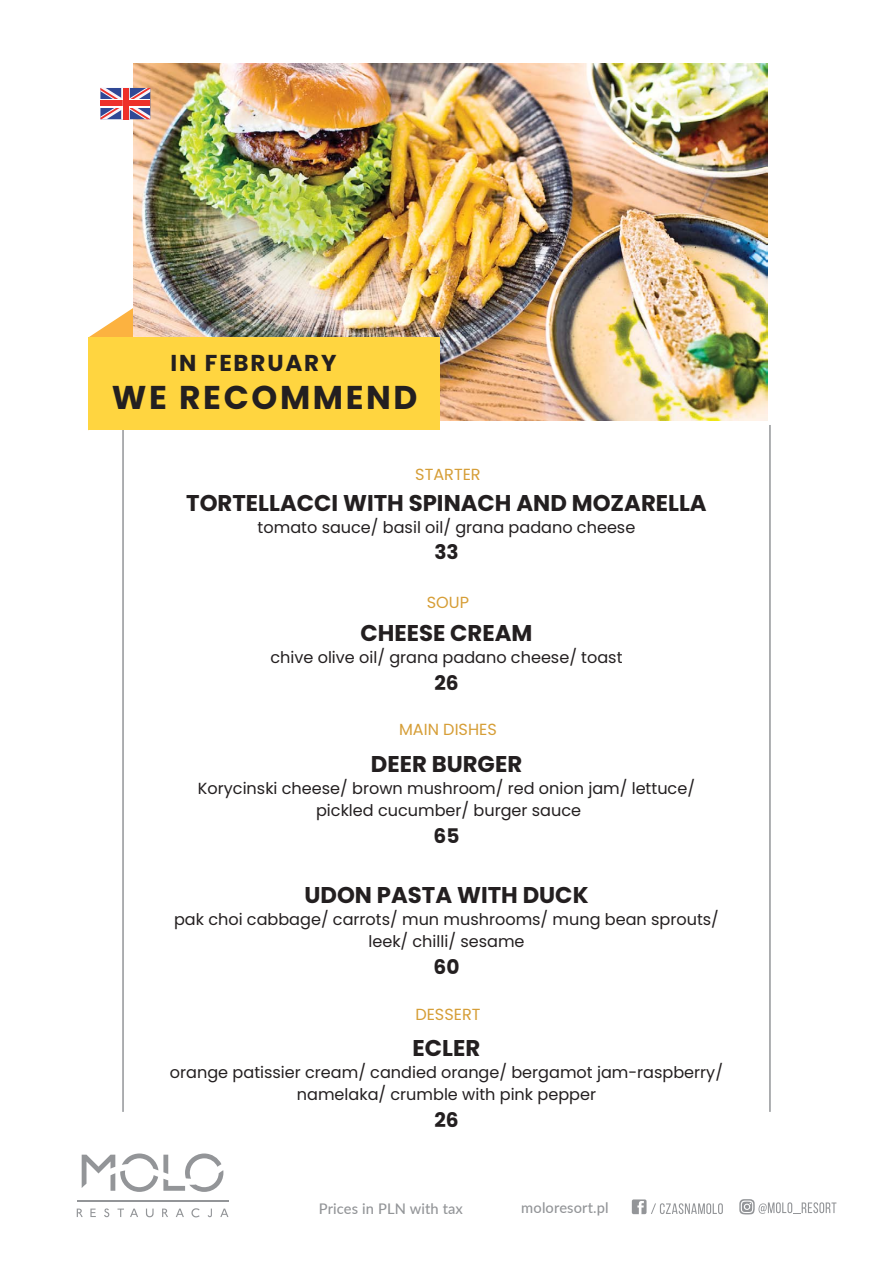
<style>
.page{position:relative;width:893px;height:1263px;background:#fff}
.page>*{position:absolute;margin:0;border:0;box-sizing:border-box;transform-origin:0 0}
.t1{font:700 33px "Poppins";letter-spacing:.08em;color:#231f20}
.t2{font:700 22.95px "Poppins";letter-spacing:.08em;color:#231f20}
.t3{font:700 22.8px "Poppins";color:#231f20}
.t4{font:700 20.1px "Poppins";color:#231f20}
.t5{font:16.05px/22px "Poppins";color:#231f20;text-align:center}
.t6{font:16.05px "Poppins";color:#d69e37}
.t7{font:500 14.7px "Lato";letter-spacing:.01em;color:#939598}
</style>
<div class="page">
<svg style="left:89px;top:308px;width:44px;height:29px"></svg>
<img style="left:133px;top:64px;width:634px;height:356px">
<hr style="left:122px;top:425px;width:2px;height:687px;background:#939598">
<hr style="left:769px;top:425px;width:2px;height:687px;background:#939598">
<svg style="left:632px;top:1199px;width:91px;height:15px"></svg>
<svg style="left:739px;top:1199px;width:97px;height:15px"></svg>
<svg style="left:77px;top:1208px;width:6px;height:9px"></svg>
<svg style="left:90px;top:1208px;width:6px;height:9px"></svg>
<svg style="left:104px;top:1208px;width:5px;height:9px"></svg>
<svg style="left:117px;top:1208px;width:7px;height:9px"></svg>
<svg style="left:130px;top:1208px;width:8px;height:9px"></svg>
<svg style="left:146px;top:1208px;width:8px;height:9px"></svg>
<svg style="left:162px;top:1208px;width:6px;height:9px"></svg>
<svg style="left:176px;top:1208px;width:8px;height:9px"></svg>
<svg style="left:191px;top:1208px;width:9px;height:9px"></svg>
<svg style="left:208px;top:1208px;width:4px;height:9px"></svg>
<svg style="left:220px;top:1208px;width:8px;height:9px"></svg>
<hr style="left:77px;top:1200px;width:151px;height:1px;background:#939598">
<svg style="left:82px;top:1153px;width:141px;height:39px"></svg>
<div style="left:88px;top:337px;width:352px;height:93px;background:#ffd540"></div>
<svg style="left:100px;top:88px;width:50px;height:31px"></svg>
<div style="left:123px;top:88px;width:5px;height:31px;background:#ee302a"></div>
<h2 class="t2" style="left:170px;top:349px;width:167px">IN FEBRUARY</h2>
<h1 class="t1" style="left:112px;top:378px;width:307px">WE RECOMMEND</h1>
<p class="t6" style="left:415px;top:465px;width:67px">STARTER</p>
<h3 class="t3" style="left:186px;top:489px;width:522px">TORTELLACCI WITH SPINACH AND MOZARELLA</h3>
<p class="t5" style="left:258px;top:516px;width:379px">tomato sauce/ basil oil/ grana padano cheese</p>
<p class="t4" style="left:434px;top:541px;width:26px">33</p>
<p class="t6" style="left:427px;top:593px;width:44px">SOUP</p>
<h3 class="t3" style="left:360px;top:620px;width:174px">CHEESE CREAM</h3>
<p class="t5" style="left:270px;top:647px;width:354px">chive olive oil/ grana padano cheese/ toast</p>
<p class="t4" style="left:434px;top:671px;width:26px">26</p>
<p class="t6" style="left:399px;top:720px;width:99px">MAIN DISHES</p>
<h3 class="t3" style="left:371px;top:751px;width:153px">DEER BURGER</h3>
<p class="t5" style="left:198px;top:778px;width:499px">Korycinski cheese/ brown mushroom/ red onion jam/ lettuce/ pickled cucumber/ burger sauce</p>
<p class="t4" style="left:434px;top:824px;width:27px">65</p>
<h3 class="t3" style="left:304px;top:882px;width:286px">UDON PASTA WITH DUCK</h3>
<p class="t5" style="left:174px;top:908px;width:546px">pak choi cabbage/ carrots/ mun mushrooms/ mung bean sprouts/ leek/ chilli/ sesame</p>
<p class="t4" style="left:434px;top:955px;width:27px">60</p>
<p class="t6" style="left:415px;top:1005px;width:67px">DESSERT</p>
<h3 class="t3" style="left:413px;top:1034px;width:69px">ECLER</h3>
<p class="t5" style="left:170px;top:1061px;width:554px">orange patissier cream/ candied orange/ bergamot jam-raspberry/ namelaka/ crumble with pink pepper</p>
<p class="t4" style="left:434px;top:1108px;width:26px">26</p>
<p class="t7" style="left:319px;top:1198px;width:146px">Prices in PLN with tax</p>
<p class="t7" style="left:521px;top:1197px;width:89px">moloresort.pl</p>
</div>
